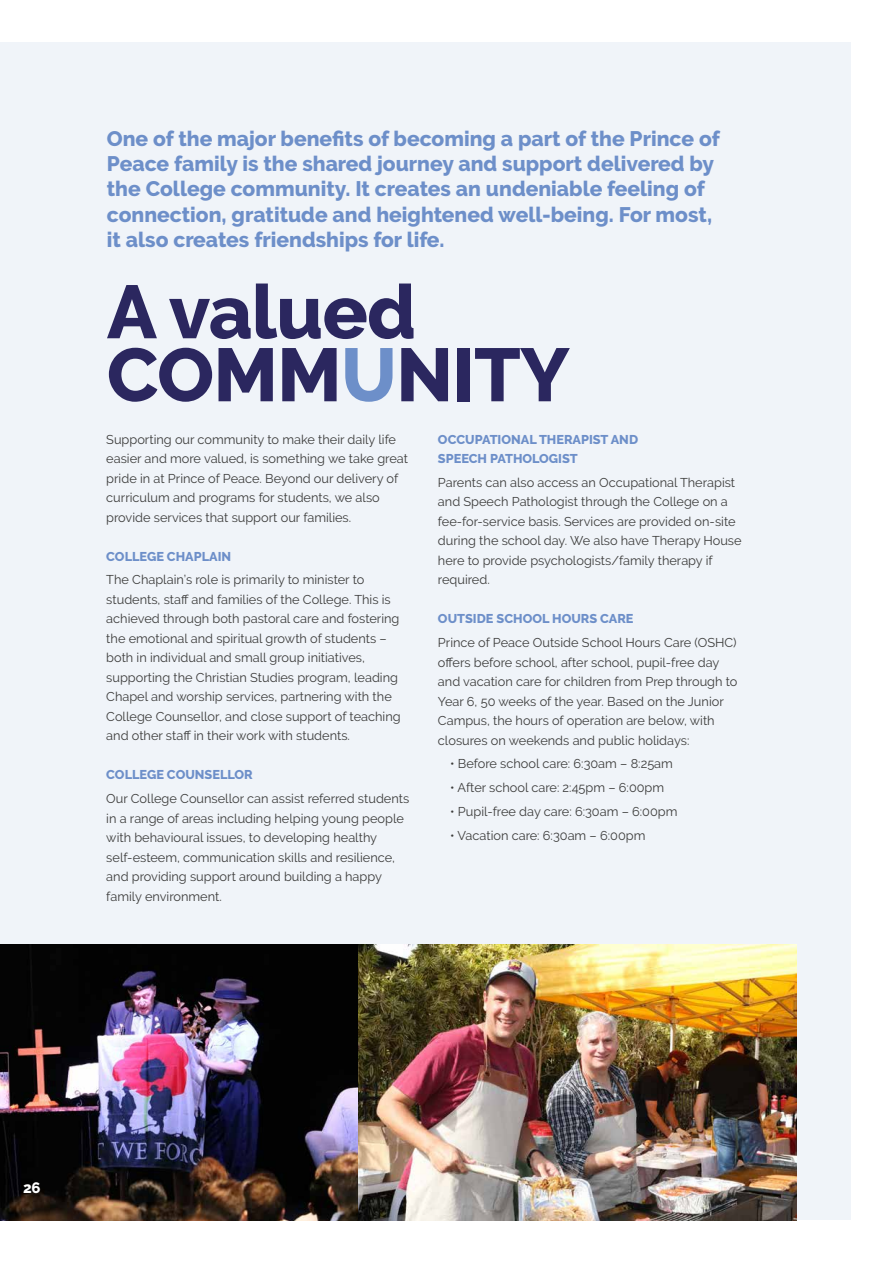
<style>
.page{position:relative;width:893px;height:1263px;background:#fff}
.page>*{position:absolute;margin:0;border:0;box-sizing:border-box;transform-origin:0 0}
.t1{font:800 75px/63px "Raleway";letter-spacing:-.01em;color:#2b275f}
.t2{font:800 21px/25.2px "Raleway";color:#6d8fc9}
.t3{font:800 15px "Raleway";color:#fff}
.t4{font:12.75px/19.5px "Raleway";color:#3c3c3b}
.t5{font:800 12.75px/19.5px "Raleway";color:#6d8fc9}
.s1{color:#6d8fc9}
</style>
<div class="page">
<div style="left:0;top:43px;width:850px;height:1177px;background:#f0f4f9"></div>
<img style="left:0;top:944px;width:359px;height:276px">
<img style="left:359px;top:944px;width:438px;height:276px">
<p class="t2" style="left:107px;top:126px;width:614px">One of the major benefits of becoming a part of the Prince of Peace family is the shared journey and support delivered by the College community. It creates an undeniable feeling of connection, gratitude and heightened well-being. For most, it also creates friendships for life.</p>
<h1 class="t1" style="left:107px;top:281px;width:464px">A valued<br>COMM<span class="s1">U</span>NITY</h1>
<p class="t4" style="left:106px;top:429px;width:303px">Supporting our community to make their daily life easier and more valued, is something we take great pride in at Prince of Peace. Beyond our delivery of curriculum and programs for students, we also provide services that support our families.</p>
<p class="t5" style="left:106px;top:546px;width:126px">COLLEGE CHAPLAIN</p>
<p class="t4" style="left:106px;top:570px;width:296px">The Chaplain’s role is primarily to minister to students, staff and families of the College. This is achieved through both pastoral care and fostering the emotional and spiritual growth of students – both in individual and small group initiatives, supporting the Christian Studies program, leading Chapel and worship services, partnering with the College Counsellor, and close support of teaching and other staff in their work with students.</p>
<p class="t5" style="left:106px;top:765px;width:148px">COLLEGE COUNSELLOR</p>
<p class="t4" style="left:106px;top:789px;width:304px">Our College Counsellor can assist referred students in a range of areas including helping young people with behavioural issues, to developing healthy self-esteem, communication skills and resilience, and providing support around building a happy family environment.</p>
<p class="t5" style="left:438px;top:429px;width:202px">OCCUPATIONAL THERAPIST AND<br>SPEECH PATHOLOGIST</p>
<p class="t4" style="left:438px;top:472px;width:305px">Parents can also access an Occupational Therapist and Speech Pathologist through the College on a fee-for-service basis. Services are provided on-site during the school day. We also have Therapy House here to provide psychologists/family therapy if required.</p>
<p class="t5" style="left:438px;top:609px;width:197px">OUTSIDE SCHOOL HOURS CARE</p>
<p class="t4" style="left:438px;top:633px;width:301px">Prince of Peace Outside School Hours Care (OSHC) offers before school, after school, pupil-free day and vacation care for children from Prep through to Year 6, 50 weeks of the year. Based on the Junior Campus, the hours of operation are below, with closures on weekends and public holidays:</p>
<p class="t4" style="left:450px;top:754px;width:224px">• Before school care: 6:30am – 8:25am</p>
<p class="t4" style="left:450px;top:778px;width:215px">• After school care: 2:45pm – 6:00pm</p>
<p class="t4" style="left:450px;top:801px;width:229px">• Pupil-free day care: 6:30am – 6:00pm</p>
<p class="t4" style="left:450px;top:825px;width:197px">• Vacation care: 6:30am – 6:00pm</p>
<p class="t3" style="left:23px;top:1180px;width:19px">26</p>
</div>
